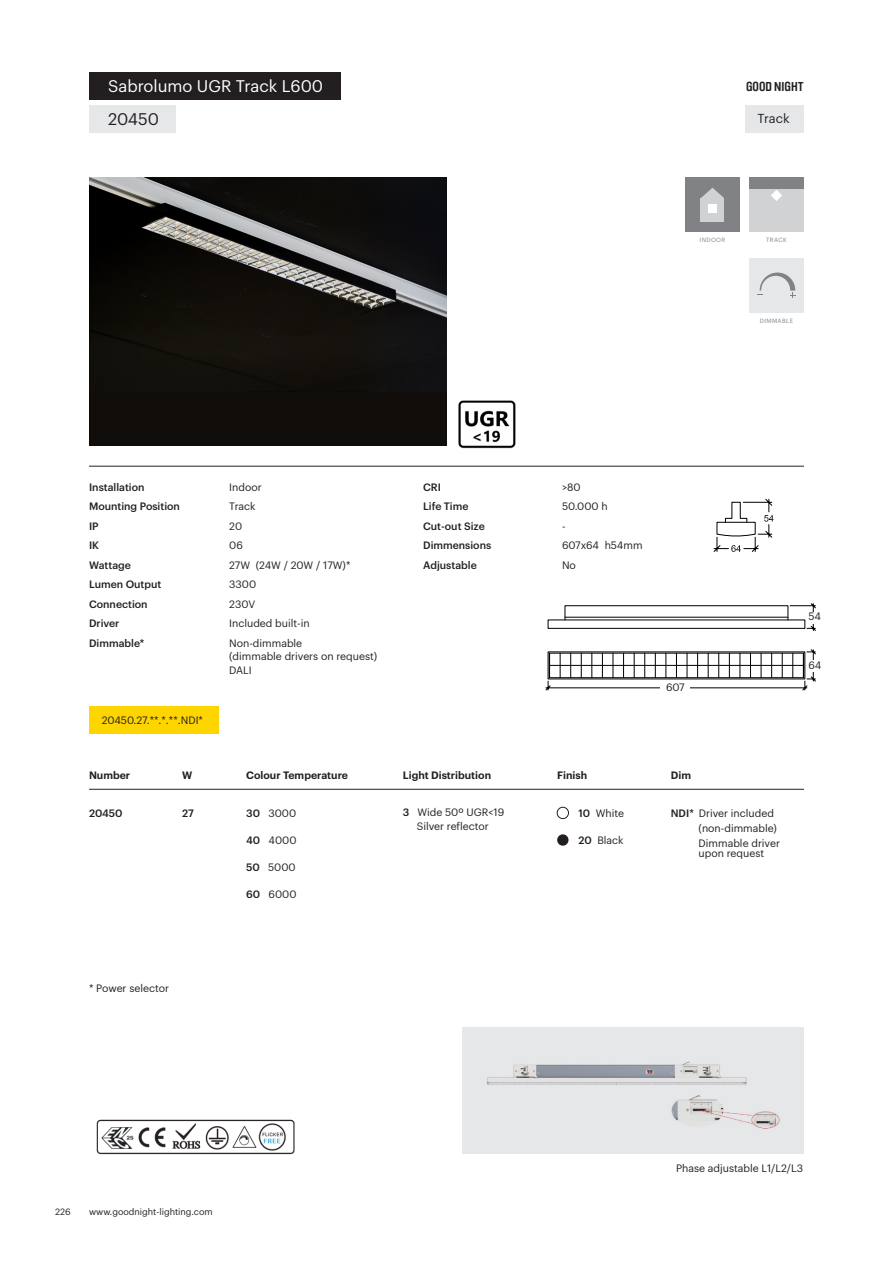
<style>
.page{position:relative;width:893px;height:1263px;background:#fff}
.page>*{position:absolute;margin:0;border:0;box-sizing:border-box;transform-origin:0 0}
.t1{font:16.5px "Graphik";color:#fff}
.t2{font:16.5px "Graphik";letter-spacing:-.005em;color:#231f20}
.t3{font:700 12.9px "Brauer Neue Std";color:#231f20}
.t4{font:12.75px "Graphik";letter-spacing:-.005em;color:#231f20}
.t5{font:10.5px/15px "Graphik";color:#231f20;text-align:right}
.t6{font:500 10.5px "Graphik";color:#231f20}
.t7{font:600 10.5px "Graphik";color:#231f20}
.t8{font:9px "Graphik";color:#231f20}
.LEYENDAS_ÍCONOS{font:6px "Graphik";letter-spacing:.07em;color:#808285}
.s1{font-weight:500}
</style>
<div class="page">
<div style="left:89px;top:706px;width:130px;height:28px;background:#ffd500"></div>
<hr style="left:89px;top:789px;width:715px;height:1px;background:#231f20">
<div style="left:89px;top:72px;width:252px;height:28px;background:#231f20"></div>
<div style="left:89px;top:105px;width:86px;height:27px;background:#e6e7e9"></div>
<div style="left:89px;top:177px;width:357px;height:269px;background:#110d0a"></div>
<img style="left:89px;top:177px;width:357px;height:214px">
<hr style="left:89px;top:466px;width:715px;height:1px;background:#231f20">
<div style="left:745px;top:105px;width:58px;height:27px;background:#e6e7e9"></div>
<div style="left:685px;top:177px;width:55px;height:55px;background:#808285"></div>
<div style="left:701px;top:198px;width:23px;height:23px;background:#d1d2d4"></div>
<svg style="left:701px;top:188px;width:23px;height:10px"></svg>
<div style="left:708px;top:204px;width:8px;height:8px;background:#fff"></div>
<div style="left:749px;top:177px;width:55px;height:55px;background:#808285"></div>
<div style="left:749px;top:190px;width:55px;height:42px;background:#d1d2d4"></div>
<svg style="left:771px;top:190px;width:11px;height:11px"></svg>
<div style="left:462px;top:1027px;width:342px;height:127px;background:#e6e7e9"></div>
<div style="left:749px;top:258px;width:55px;height:54px;background:#e6e7e9"></div>
<svg style="left:758px;top:273px;width:37px;height:25px"></svg>
<div style="left:557px;top:807px;width:12px;height:12px;border:1px solid #231f20;border-radius:50%"></div>
<div style="left:557px;top:834px;width:11px;height:12px;background:#231f20;border-radius:50%"></div>
<img style="left:458px;top:400px;width:58px;height:49px">
<img style="left:96px;top:1119px;width:199px;height:36px">
<hr style="left:565px;top:617px;width:223px;height:1px;background:#000">
<svg style="left:546px;top:649px;width:270px;height:41px"></svg>
<svg style="left:790px;top:603px;width:26px;height:28px"></svg>
<hr style="left:549px;top:665px;width:255px;height:1px;background:#000">
<svg style="left:714px;top:499px;width:59px;height:53px"></svg>
<div style="left:660px;top:682px;width:30px;height:12px;background:#fff"></div>
<div style="left:807px;top:660px;width:15px;height:12px;background:#fff"></div>
<div style="left:807px;top:612px;width:15px;height:12px;background:#fff"></div>
<p class="t1" style="left:108px;top:74px;width:217px">Sabrolumo UGR Track L600</p>
<p class="t2" style="left:108px;top:106px;width:52px">20450</p>
<p class="t3" style="left:746px;top:79px;width:59px">GOOD NIGHT</p>
<p class="t4" style="left:758px;top:109px;width:34px">Track</p>
<p class="LEYENDAS_ÍCONOS" style="left:700px;top:235px;width:27px">INDOOR</p>
<p class="LEYENDAS_ÍCONOS" style="left:766px;top:235px;width:22px">TRACK</p>
<p class="LEYENDAS_ÍCONOS" style="left:760px;top:316px;width:35px">DIMMABLE</p>
<p class="t6" style="left:89px;top:479px;width:57px">Installation</p>
<p class="t6" style="left:89px;top:498px;width:92px">Mounting Position</p>
<p class="t6" style="left:89px;top:518px;width:11px">IP</p>
<p class="t6" style="left:89px;top:537px;width:12px">IK</p>
<p class="t6" style="left:89px;top:557px;width:43px">Wattage</p>
<p class="t6" style="left:89px;top:576px;width:74px">Lumen Output</p>
<p class="t6" style="left:89px;top:596px;width:60px">Connection</p>
<p class="t6" style="left:89px;top:615px;width:32px">Driver</p>
<p class="t6" style="left:89px;top:635px;width:57px">Dimmable*</p>
<p class="t5" style="left:102px;top:712px;width:103px">20450.27.**.*.**.NDI*</p>
<p class="t5" style="left:229px;top:478px;width:34px">Indoor</p>
<p class="t5" style="left:229px;top:498px;width:28px">Track</p>
<p class="t5" style="left:229px;top:517px;width:14px">20</p>
<p class="t5" style="left:229px;top:537px;width:15px">06</p>
<p class="t5" style="left:229px;top:556px;width:123px">27W (24W / 20W / 17W)*</p>
<p class="t5" style="left:229px;top:576px;width:28px">3300</p>
<p class="t5" style="left:229px;top:595px;width:28px">230V</p>
<p class="t5" style="left:229px;top:615px;width:82px">Included built-in</p>
<p class="t5" style="left:229px;top:634px;width:75px">Non-dimmable</p>
<p class="t5" style="left:229px;top:648px;width:149px">(dimmable drivers on request)</p>
<p class="t5" style="left:229px;top:661px;width:24px">DALI</p>
<p class="t6" style="left:423px;top:479px;width:19px">CRI</p>
<p class="t6" style="left:423px;top:498px;width:47px">Life Time</p>
<p class="t6" style="left:423px;top:518px;width:63px">Cut-out Size</p>
<p class="t6" style="left:423px;top:537px;width:70px">Dimmensions</p>
<p class="t6" style="left:423px;top:557px;width:55px">Adjustable</p>
<p class="t5" style="left:562px;top:478px;width:20px">&gt;80</p>
<p class="t5" style="left:562px;top:498px;width:47px">50.000 h</p>
<p class="t5" style="left:562px;top:517px;width:5px">-</p>
<p class="t5" style="left:562px;top:537px;width:82px">607x64 h54mm</p>
<p class="t5" style="left:562px;top:556px;width:15px">No</p>
<p class="t7" style="left:89px;top:767px;width:43px">Number</p>
<p class="t7" style="left:182px;top:767px;width:12px">W</p>
<p class="t7" style="left:246px;top:767px;width:103px">Colour Temperature</p>
<p class="t7" style="left:403px;top:767px;width:90px">Light Distribution</p>
<p class="t7" style="left:557px;top:767px;width:31px">Finish</p>
<p class="t6" style="left:89px;top:805px;width:35px">20450</p>
<p class="t6" style="left:182px;top:805px;width:13px">27</p>
<p class="t5" style="left:246px;top:805px;width:52px"><span class="s1">30</span> 3000</p>
<p class="t5" style="left:246px;top:832px;width:52px"><span class="s1">40</span> 4000</p>
<p class="t5" style="left:246px;top:859px;width:51px"><span class="s1">50</span> 5000</p>
<p class="t5" style="left:246px;top:886px;width:52px"><span class="s1">60</span> 6000</p>
<p class="t5" style="left:403px;top:804px;width:103px"><span class="s1">3</span> Wide 50º UGR&lt;19</p>
<p class="t5" style="left:417px;top:817px;width:74px">Silver reflector</p>
<p class="t5" style="left:578px;top:804px;width:47px"><span class="s1">10</span> White</p>
<p class="t5" style="left:578px;top:831px;width:47px"><span class="s1">20</span> Black</p>
<p class="t5" style="left:666px;top:678px;width:20px">607</p>
<p class="t7" style="left:671px;top:767px;width:22px">Dim</p>
<p class="t5" style="left:671px;top:804px;width:108px"><span class="s1">NDI*</span> Driver included (non-dimmable)</p>
<p class="t5" style="left:699px;top:837px;width:83px;line-height:10.5px;text-align:left">Dimmable driver upon request</p>
<p class="t5" style="left:809px;top:608px;width:14px">54</p>
<p class="t5" style="left:808px;top:656px;width:14px">64</p>
<p class="t5" style="left:89px;top:979px;width:81px">* Power selector</p>
<p class="t8" style="left:55px;top:1205px;width:17px">226</p>
<p class="t8" style="left:89px;top:1205px;width:125px">www.goodnight-lighting.com</p>
<p class="t5" style="left:676px;top:1160px;width:129px">Phase adjustable L1/L2/L3</p>
</div>
